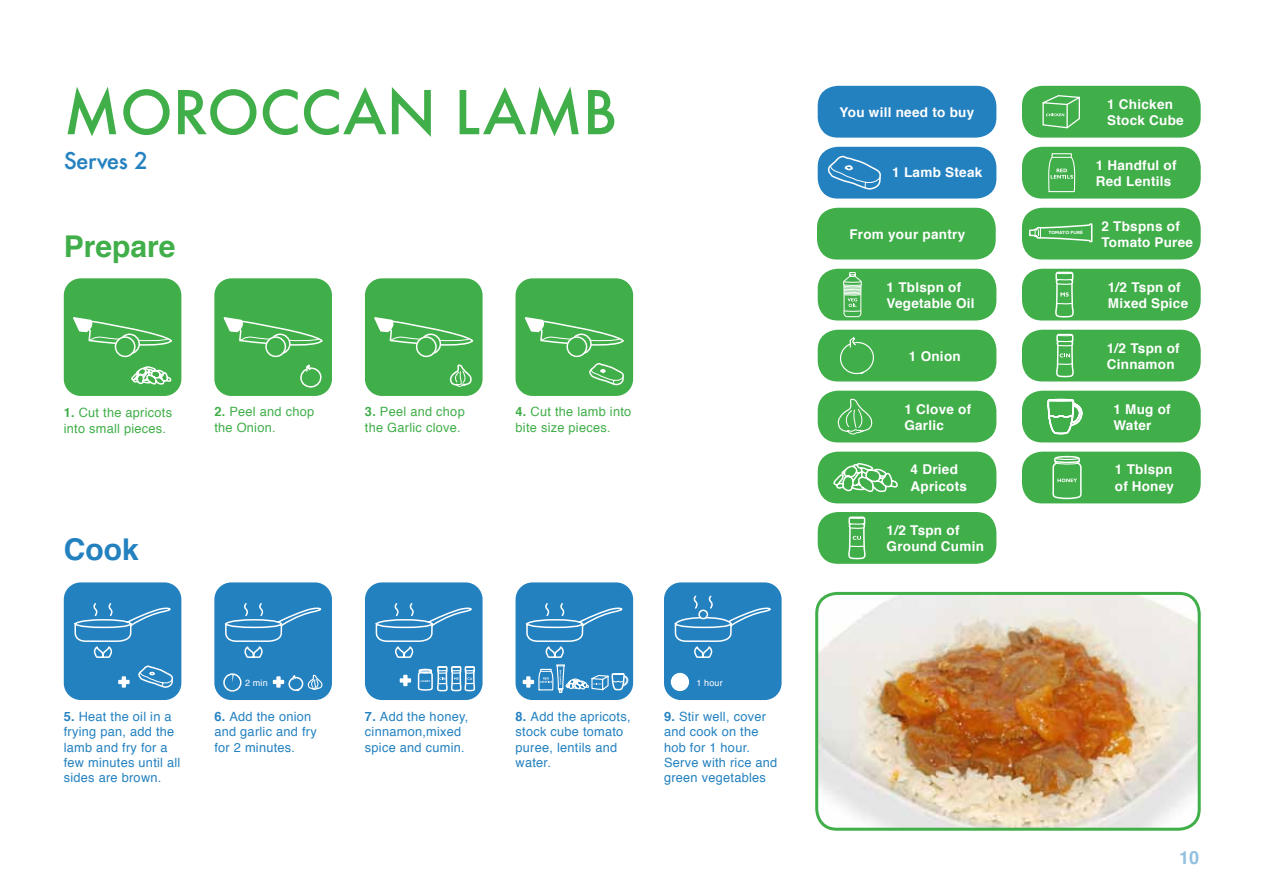
<style>
.page{position:relative;width:1263px;height:893px;background:#fff}
.page>*{position:absolute;margin:0;border:0;box-sizing:border-box;transform-origin:0 0}
.t1{font:500 58.8px "Futura";color:#40ae49}
.t2{font:700 30px "Helvetica";color:#40ae49}
.t3{font:700 30px "Helvetica";color:#2481c0}
.t4{font:500 22.5px "Futura";letter-spacing:-.03em;color:#2481c0}
.t5{font:700 18px "Helvetica";color:#92c0df}
.t6{font:700 13.5px/16.2px "Helvetica";letter-spacing:.02em;color:#fff}
.t7{font:12.75px/15.3px "Helvetica";letter-spacing:.02em;color:#2481c0}
.t8{font:12.75px/15.3px "Helvetica";letter-spacing:.02em;color:#40ae49}
.t9{font:9px "Helvetica";letter-spacing:.02em;color:#fff}
.t10{font:700 4.5px "Gill Sans";color:#fff}
.s1{font-weight:700}
</style>
<div class="page">
<div style="left:664px;top:582px;width:118px;height:118px;background:#2481c0;border-radius:17px"></div>
<div style="left:671px;top:674px;width:17px;height:16px;background:#fff;border-radius:50%"></div>
<div style="left:671px;top:673px;width:18px;height:18px;border:2px solid #fff;border-radius:50%"></div>
<svg style="left:674px;top:595px;width:97px;height:63px"></svg>
<img style="left:819px;top:593px;width:378px;height:234px">
<div style="left:815px;top:592px;width:386px;height:239px;border:3px solid #40ae49;border-radius:20px"></div>
<div style="left:214px;top:278px;width:118px;height:118px;background:#40ae49;border-radius:17px"></div>
<svg style="left:223px;top:317px;width:100px;height:29px"></svg>
<svg style="left:270px;top:334px;width:20px;height:20px"></svg>
<div style="left:270px;top:333px;width:21px;height:21px;border:2px solid #fff;border-radius:50%"></div>
<div style="left:266px;top:337px;width:19px;height:19px;background:#40ae49;border-radius:50%"></div>
<div style="left:265px;top:336px;width:21px;height:21px;border:2px solid #fff;border-radius:50%"></div>
<svg style="left:300px;top:364px;width:22px;height:24px"></svg>
<div style="left:365px;top:278px;width:117px;height:118px;background:#40ae49;border-radius:17px"></div>
<svg style="left:374px;top:317px;width:100px;height:33px"></svg>
<svg style="left:421px;top:334px;width:19px;height:20px"></svg>
<div style="left:420px;top:333px;width:21px;height:21px;border:2px solid #fff;border-radius:50%"></div>
<div style="left:417px;top:337px;width:19px;height:19px;background:#40ae49;border-radius:50%"></div>
<div style="left:416px;top:336px;width:21px;height:21px;border:2px solid #fff;border-radius:50%"></div>
<svg style="left:449px;top:364px;width:23px;height:23px"></svg>
<div style="left:515px;top:278px;width:118px;height:118px;background:#40ae49;border-radius:17px"></div>
<svg style="left:524px;top:317px;width:100px;height:33px"></svg>
<svg style="left:572px;top:334px;width:19px;height:20px"></svg>
<div style="left:571px;top:333px;width:21px;height:21px;border:2px solid #fff;border-radius:50%"></div>
<div style="left:567px;top:337px;width:19px;height:19px;background:#40ae49;border-radius:50%"></div>
<div style="left:566px;top:336px;width:21px;height:21px;border:2px solid #fff;border-radius:50%"></div>
<svg style="left:589px;top:363px;width:35px;height:23px"></svg>
<div style="left:64px;top:278px;width:117px;height:118px;background:#40ae49;border-radius:17px"></div>
<svg style="left:73px;top:317px;width:99px;height:33px"></svg>
<svg style="left:120px;top:334px;width:19px;height:20px"></svg>
<div style="left:119px;top:333px;width:21px;height:21px;border:2px solid #fff;border-radius:50%"></div>
<div style="left:115px;top:337px;width:20px;height:19px;background:#40ae49;border-radius:50%"></div>
<div style="left:115px;top:336px;width:21px;height:21px;border:2px solid #fff;border-radius:50%"></div>
<svg style="left:131px;top:366px;width:41px;height:19px"></svg>
<div style="left:64px;top:582px;width:117px;height:118px;background:#2481c0;border-radius:17px"></div>
<svg style="left:74px;top:603px;width:99px;height:85px"></svg>
<div style="left:365px;top:582px;width:117px;height:118px;background:#2481c0;border-radius:17px"></div>
<svg style="left:400px;top:675px;width:11px;height:11px"></svg>
<svg style="left:375px;top:603px;width:97px;height:55px"></svg>
<svg style="left:417px;top:666px;width:59px;height:26px"></svg>
<div style="left:818px;top:86px;width:178px;height:52px;background:#2481c0;border-radius:20px"></div>
<div style="left:817px;top:208px;width:179px;height:52px;background:#40ae49;border-radius:20px"></div>
<div style="left:818px;top:147px;width:178px;height:52px;background:#2481c0;border-radius:20px"></div>
<div style="left:818px;top:269px;width:178px;height:51px;background:#40ae49;border-radius:20px"></div>
<svg style="left:843px;top:272px;width:19px;height:46px"></svg>
<div style="left:1022px;top:86px;width:179px;height:52px;background:#40ae49;border-radius:20px"></div>
<svg style="left:1042px;top:95px;width:38px;height:34px"></svg>
<div style="left:1022px;top:269px;width:179px;height:51px;background:#40ae49;border-radius:20px"></div>
<div style="left:818px;top:330px;width:178px;height:51px;background:#40ae49;border-radius:20px"></div>
<svg style="left:840px;top:337px;width:34px;height:38px"></svg>
<div style="left:818px;top:391px;width:178px;height:51px;background:#40ae49;border-radius:20px"></div>
<svg style="left:837px;top:398px;width:36px;height:37px"></svg>
<div style="left:1022px;top:452px;width:179px;height:51px;background:#40ae49;border-radius:20px"></div>
<div style="left:818px;top:452px;width:178px;height:51px;background:#40ae49;border-radius:20px"></div>
<div style="left:818px;top:512px;width:178px;height:52px;background:#40ae49;border-radius:20px"></div>
<div style="left:1022px;top:330px;width:179px;height:51px;background:#40ae49;border-radius:20px"></div>
<div style="left:1022px;top:391px;width:179px;height:51px;background:#40ae49;border-radius:20px"></div>
<svg style="left:1047px;top:398px;width:36px;height:37px"></svg>
<div style="left:1022px;top:147px;width:179px;height:52px;background:#40ae49;border-radius:20px"></div>
<svg style="left:1048px;top:153px;width:28px;height:40px"></svg>
<div style="left:1022px;top:208px;width:179px;height:52px;background:#40ae49;border-radius:20px"></div>
<svg style="left:1029px;top:223px;width:64px;height:20px"></svg>
<svg style="left:833px;top:463px;width:65px;height:30px"></svg>
<svg style="left:848px;top:516px;width:18px;height:44px"></svg>
<svg style="left:1055px;top:271px;width:19px;height:47px"></svg>
<svg style="left:1056px;top:333px;width:18px;height:45px"></svg>
<svg style="left:1052px;top:455px;width:30px;height:45px"></svg>
<svg style="left:827px;top:135px;width:55px;height:55px"></svg>
<div style="left:515px;top:582px;width:118px;height:118px;background:#2481c0;border-radius:17px"></div>
<svg style="left:523px;top:603px;width:106px;height:90px"></svg>
<div style="left:214px;top:582px;width:118px;height:118px;background:#2481c0;border-radius:17px"></div>
<svg style="left:225px;top:603px;width:97px;height:55px"></svg>
<svg style="left:273px;top:674px;width:50px;height:18px"></svg>
<div style="left:223px;top:673px;width:19px;height:19px;border:2px solid #fff;border-radius:50%"></div>
<svg style="left:232px;top:674px;width:2px;height:8px"></svg>
<h1 class="t1" style="left:64px;top:72px;width:555px">MOROCCAN LAMB</h1>
<h3 class="t4" style="left:64px;top:145px;width:86px">Serves 2</h3>
<h2 class="t2" style="left:64px;top:222px;width:113px">Prepare</h2>
<p class="t6" style="left:839px;top:104px;width:136px">You will need to buy</p>
<p class="t6" style="left:892px;top:164px;width:92px">1 Lamb Steak</p>
<p class="t6" style="left:849px;top:226px;width:117px">From your pantry</p>
<p class="t6" style="left:1107px;top:96px;width:78px">1 Chicken<br>Stock Cube</p>
<p class="t10" style="left:1048px;top:230px;width:36px">TOMATO PURÉ</p>
<p class="t6" style="left:1096px;top:158px;width:82px">1 Handful of<br>Red Lentils</p>
<p class="t6" style="left:1101px;top:218px;width:93px">2 Tbspns of<br>Tomato Puree</p>
<p class="t6" style="left:886px;top:279px;width:90px">1 Tblspn of<br>Vegetable Oil</p>
<p class="t6" style="left:1108px;top:279px;width:82px">1/2 Tspn of<br>Mixed Spice</p>
<p class="t6" style="left:909px;top:348px;width:53px">1 Onion</p>
<p class="t6" style="left:1107px;top:340px;width:74px">1/2 Tspn of<br>Cinnamon</p>
<p class="t8" style="left:64px;top:405px;width:110px"><span class="s1">1.</span> Cut the apricots into small pieces.</p>
<p class="t8" style="left:214px;top:404px;width:101px"><span class="s1">2.</span> Peel and chop the Onion.</p>
<p class="t8" style="left:365px;top:404px;width:101px"><span class="s1">3.</span> Peel and chop the Garlic clove.</p>
<p class="t8" style="left:516px;top:404px;width:117px"><span class="s1">4.</span> Cut the lamb into bite size pieces.</p>
<p class="t6" style="left:904px;top:401px;width:68px">1 Clove of<br>Garlic</p>
<p class="t6" style="left:1113px;top:401px;width:59px">1 Mug of<br>Water</p>
<p class="t6" style="left:910px;top:462px;width:58px">4 Dried<br>Apricots</p>
<p class="t6" style="left:1115px;top:462px;width:61px">1 Tblspn of Honey</p>
<h2 class="t3" style="left:64px;top:526px;width:77px">Cook</h2>
<p class="t6" style="left:886px;top:522px;width:99px">1/2 Tspn of<br>Ground Cumin</p>
<p class="t9" style="left:245px;top:676px;width:24px">2 min</p>
<p class="t9" style="left:696px;top:676px;width:28px">1 hour</p>
<p class="t7" style="left:64px;top:709px;width:118px"><span class="s1">5.</span> Heat the oil in a frying pan, add the lamb and fry for a few minutes until all sides are brown.</p>
<p class="t7" style="left:214px;top:709px;width:104px"><span class="s1">6.</span> Add the onion and garlic and fry for 2 minutes.</p>
<p class="t7" style="left:365px;top:709px;width:105px"><span class="s1">7.</span> Add the honey, cinnamon,mixed spice and cumin.</p>
<p class="t7" style="left:516px;top:709px;width:117px"><span class="s1">8.</span> Add the apricots, stock cube tomato puree, lentils and water.</p>
<p class="t7" style="left:664px;top:709px;width:115px"><span class="s1">9.</span> Stir well, cover and cook on the hob for 1 hour.<br>Serve with rice and green vegetables</p>
<h3 class="t5" style="left:1179px;top:843px;width:22px">10</h3>
</div>
